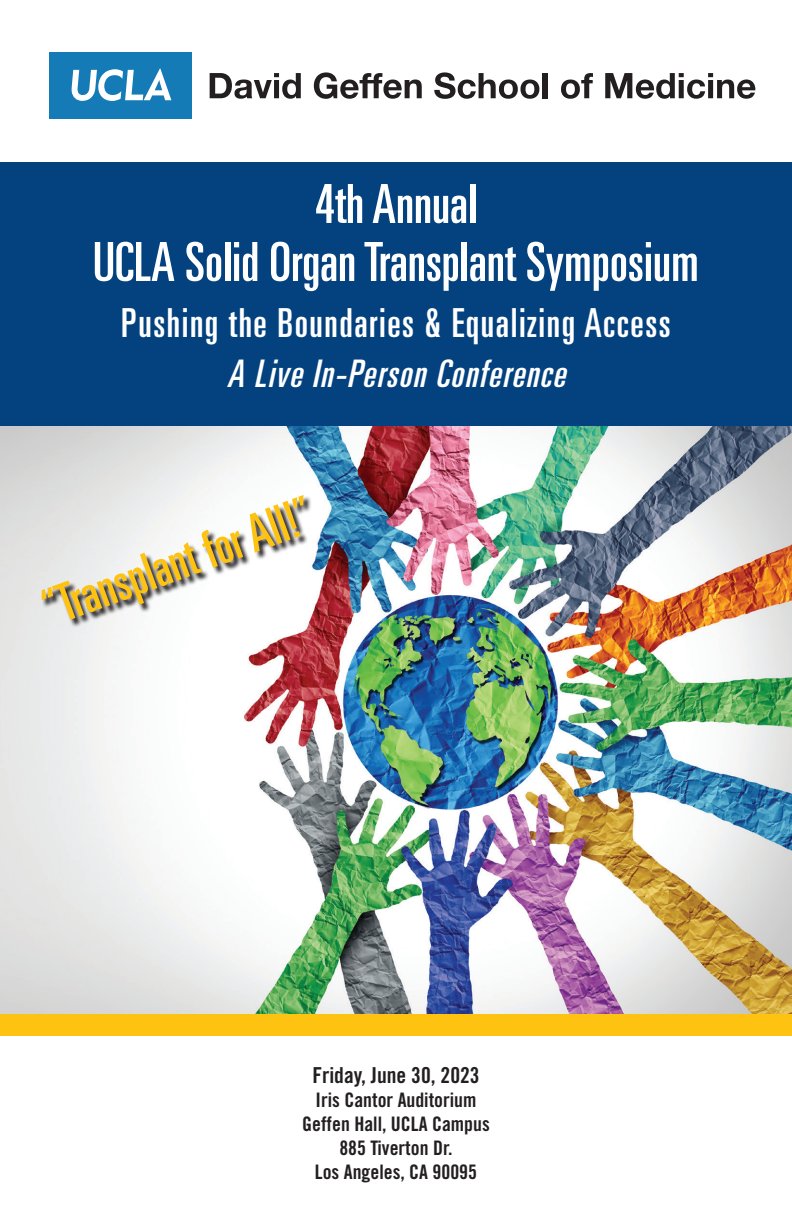
<style>
.page{position:relative;width:792px;height:1224px;background:#fff}
.page>*{position:absolute;margin:0;border:0;box-sizing:border-box;transform-origin:0 0}
.t1{font:ultra-condensed 54px/58px "Univers";color:#fff;text-align:center}
.faculty_names{font:ultra-condensed 52px "Univers";color:#fec210}
.t2{font:ultra-condensed 40px "Univers";letter-spacing:.04em;color:#fff}
.t3{font:italic ultra-condensed 38px "Univers";color:#fff}
.t4{font:22px "Trade Gothic Bold Cond Twenty";color:#231f20}
.t5{font:20px "Trade Gothic Bold Cond Twenty";color:#231f20}
</style>
<div class="page">
<img style="left:0;top:426px;width:792px;height:588px">
<div style="left:0;top:162px;width:792px;height:264px;background:#04427f"></div>
<div style="left:0;top:1014px;width:792px;height:21px;background:#fec210"></div>
<svg style="left:42px;top:495px;width:270px;height:133px"></svg>
<div style="left:49px;top:52px;width:142px;height:66px;background:#157bb7"></div>
<svg style="left:72px;top:68px;width:99px;height:33px"></svg>
<svg style="left:210px;top:73px;width:91px;height:26px"></svg>
<svg style="left:314px;top:72px;width:108px;height:27px"></svg>
<svg style="left:434px;top:72px;width:105px;height:27px"></svg>
<div style="left:543px;top:73px;width:5px;height:25px;background:#231f20"></div>
<svg style="left:561px;top:73px;width:32px;height:26px"></svg>
<svg style="left:605px;top:73px;width:150px;height:26px"></svg>
<p class="t1" style="left:93px;top:175px;width:607px">4th Annual<br>UCLA Solid Organ Transplant Symposium</p>
<p class="t2" style="left:121px;top:300px;width:551px">Pushing the Boundaries &amp; Equalizing Access</p>
<p class="t3" style="left:227px;top:352px;width:349px">A Live In-Person Conference</p>
<p class="faculty_names" style="left:34px;top:582px;width:285px;rotate:-20deg">“Transplant for All!”</p>
<p class="t4" style="left:312px;top:1062px;width:169px">Friday, June 30, 2023</p>
<p class="t5" style="left:315px;top:1088px;width:163px">Iris Cantor Auditorium</p>
<p class="t5" style="left:302px;top:1112px;width:189px">Geffen Hall, UCLA Campus</p>
<p class="t5" style="left:339px;top:1136px;width:115px">885 Tiverton Dr.</p>
<p class="t5" style="left:315px;top:1160px;width:164px">Los Angeles, CA 90095</p>
</div>
